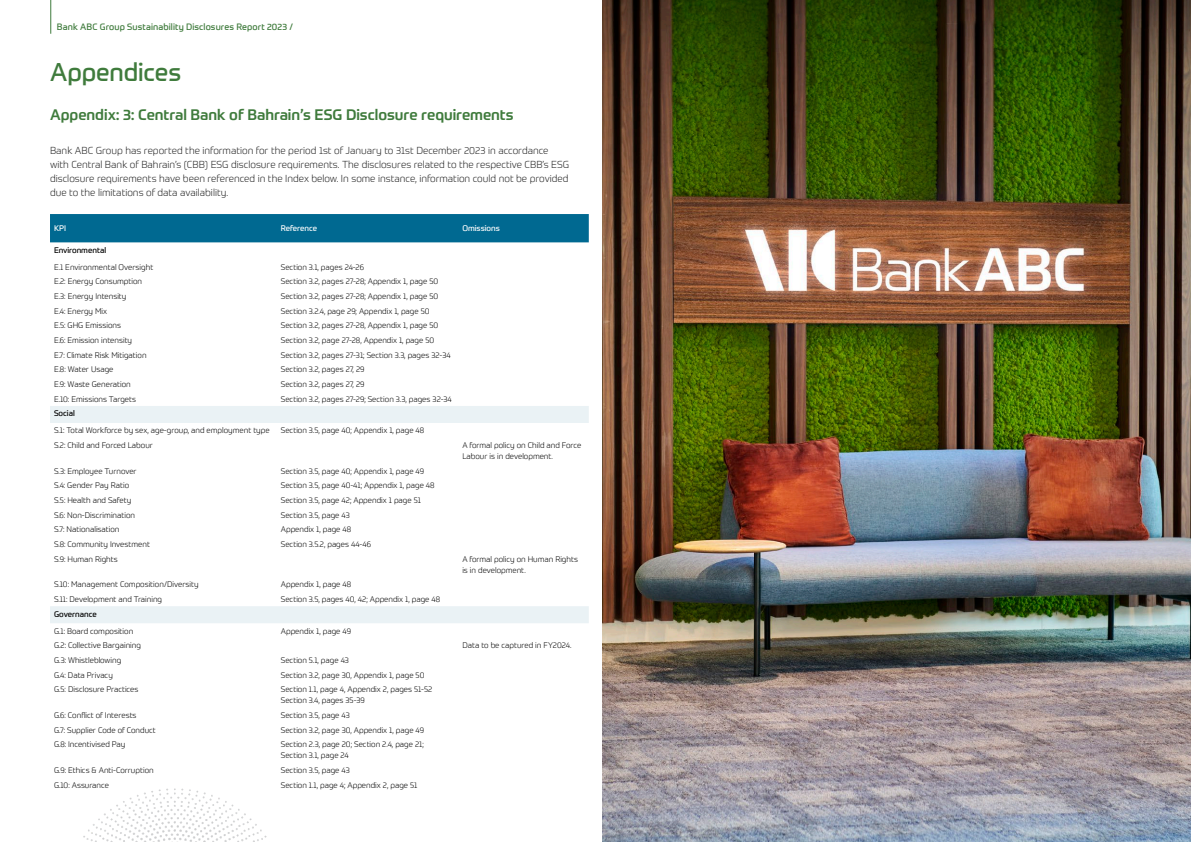
<style>
.page{position:relative;width:1191px;height:842px;background:#fff}
.page>*{position:absolute;margin:0;border:0;box-sizing:border-box;transform-origin:0 0}
._48pt_Headline{font:25px "Prometo";letter-spacing:-.005em;color:#3f7b3c}
._12pt{font:500 15px "Prometo";color:#3f7b3c}
._12pt-2{font:300 10px/14px "Prometo";color:#262626}
._48pt_Headline-2{font:9px "Prometo";letter-spacing:.015em;color:#3f7b3c}
.t1{font:300 8px/11px "Prometo";color:#000}
.t2{font:8px "Prometo";color:#000}
.t3{font:8px "Prometo";color:#fff}
</style>
<div class="page">
<div style="left:50px;top:214px;width:539px;height:28px;background:#006991"></div>
<svg style="left:50px;top:406px;width:539px;height:217px"></svg>
<img style="left:83px;top:788px;width:184px;height:54px">
<img style="left:602px;top:0;width:589px;height:842px">
<hr style="left:50px;top:0;width:1px;height:34px;background:#3f7b3c">
<p class="_48pt_Headline-2" style="left:57px;top:22px;width:238px">Bank ABC Group Sustainability Disclosures Report 2023 /</p>
<p class="_48pt_Headline" style="left:50px;top:57px;width:133px">Appendices</p>
<p class="_12pt" style="left:50px;top:105px;width:465px">Appendix: 3: Central Bank of Bahrain’s ESG Disclosure requirements</p>
<p class="_12pt-2" style="left:50px;top:143px;width:520px">Bank ABC Group has reported the information for the period 1st of January to 31st December 2023 in accordance with Central Bank of Bahrain’s (CBB) ESG disclosure requirements. The disclosures related to the respective CBB’s ESG disclosure requirements have been referenced in the Index below. In some instance, information could not be provided due to the limitations of data availability.</p>
<p class="t3" style="left:54px;top:224px;width:14px">KPI</p>
<p class="t3" style="left:281px;top:224px;width:38px">Reference</p>
<p class="t3" style="left:462px;top:224px;width:39px">Omissions</p>
<p class="t2" style="left:54px;top:245px;width:54px">Environmental</p>
<p class="t1" style="left:54px;top:261px;width:101px">E.1 Environmental Oversight</p>
<p class="t1" style="left:281px;top:261px;width:85px">Section 3.1, pages 24-26</p>
<p class="t1" style="left:54px;top:276px;width:90px">E.2: Energy Consumption</p>
<p class="t1" style="left:281px;top:276px;width:159px">Section 3.2, pages 27-28; Appendix 1, page 50</p>
<p class="t1" style="left:54px;top:291px;width:74px">E.3: Energy Intensity</p>
<p class="t1" style="left:281px;top:291px;width:159px">Section 3.2, pages 27-28; Appendix 1, page 50</p>
<p class="t1" style="left:54px;top:305px;width:55px">E.4: Energy Mix</p>
<p class="t1" style="left:281px;top:305px;width:150px">Section 3.2.4, page 29; Appendix 1, page 50</p>
<p class="t1" style="left:54px;top:320px;width:68px">E.5: GHG Emissions</p>
<p class="t1" style="left:281px;top:320px;width:159px">Section 3.2, pages 27-28, Appendix 1, page 50</p>
<p class="t1" style="left:54px;top:335px;width:80px">E.6: Emission intensity</p>
<p class="t1" style="left:281px;top:335px;width:155px">Section 3.2, page 27-28, Appendix 1, page 50</p>
<p class="t1" style="left:54px;top:349px;width:94px">E.7: Climate Risk Mitigation</p>
<p class="t1" style="left:281px;top:349px;width:171px">Section 3.2, pages 27-31; Section 3.3, pages 32-34</p>
<p class="t1" style="left:54px;top:364px;width:61px">E.8: Water Usage</p>
<p class="t1" style="left:281px;top:364px;width:85px">Section 3.2, pages 27, 29</p>
<p class="t1" style="left:54px;top:379px;width:78px">E.9: Waste Generation</p>
<p class="t1" style="left:281px;top:379px;width:85px">Section 3.2, pages 27, 29</p>
<p class="t1" style="left:54px;top:393px;width:84px">E.10: Emissions Targets</p>
<p class="t1" style="left:281px;top:393px;width:172px">Section 3.2, pages 27-29; Section 3.3, pages 32-34</p>
<p class="t2" style="left:54px;top:409px;width:22px">Social</p>
<p class="t1" style="left:54px;top:425px;width:217px">S.1: Total Workforce by sex, age-group, and employment type</p>
<p class="t1" style="left:281px;top:425px;width:145px">Section 3.5, page 40; Appendix 1, page 48</p>
<p class="t1" style="left:54px;top:440px;width:100px">S.2: Child and Forced Labour</p>
<p class="t1" style="left:462px;top:440px;width:121px">A formal policy on Child and Force<br>Labour is in development.</p>
<p class="t1" style="left:54px;top:465px;width:84px">S.3: Employee Turnover</p>
<p class="t1" style="left:281px;top:465px;width:145px">Section 3.5, page 40; Appendix 1, page 49</p>
<p class="t1" style="left:54px;top:480px;width:77px">S.4: Gender Pay Ratio</p>
<p class="t1" style="left:281px;top:480px;width:155px">Section 3.5, page 40-41; Appendix 1, page 48</p>
<p class="t1" style="left:54px;top:495px;width:79px">S.5: Health and Safety</p>
<p class="t1" style="left:281px;top:495px;width:142px">Section 3.5, page 42; Appendix 1 page 51</p>
<p class="t1" style="left:54px;top:509px;width:83px">S.6: Non-Discrimination</p>
<p class="t1" style="left:281px;top:509px;width:70px">Section 3.5, page 43</p>
<p class="t1" style="left:54px;top:524px;width:67px">S.7: Nationalisation</p>
<p class="t1" style="left:281px;top:524px;width:72px">Appendix 1, page 48</p>
<p class="t1" style="left:54px;top:539px;width:98px">S.8: Community Investment</p>
<p class="t1" style="left:281px;top:539px;width:92px">Section 3.5.2, pages 44-46</p>
<p class="t1" style="left:54px;top:553px;width:65px">S.9: Human Rights</p>
<p class="t1" style="left:462px;top:553px;width:117px">A formal policy on Human Rights is in development.</p>
<p class="t1" style="left:54px;top:579px;width:146px">S.10: Management Composition/Diversity</p>
<p class="t1" style="left:281px;top:579px;width:72px">Appendix 1, page 48</p>
<p class="t1" style="left:54px;top:594px;width:110px">S.11: Development and Training</p>
<p class="t1" style="left:281px;top:594px;width:161px">Section 3.5, pages 40, 42; Appendix 1, page 48</p>
<p class="t2" style="left:54px;top:609px;width:44px">Governance</p>
<p class="t1" style="left:54px;top:625px;width:81px">G.1: Board composition</p>
<p class="t1" style="left:281px;top:625px;width:72px">Appendix 1, page 49</p>
<p class="t1" style="left:54px;top:640px;width:89px">G.2: Collective Bargaining</p>
<p class="t1" style="left:462px;top:640px;width:111px">Data to be captured in FY2024.</p>
<p class="t1" style="left:54px;top:654px;width:69px">G.3: Whistleblowing</p>
<p class="t1" style="left:281px;top:654px;width:70px">Section 5.1, page 43</p>
<p class="t1" style="left:54px;top:669px;width:60px">G.4: Data Privacy</p>
<p class="t1" style="left:281px;top:669px;width:145px">Section 3.2, page 30, Appendix 1, page 50</p>
<p class="t1" style="left:54px;top:684px;width:86px">G.5: Disclosure Practices</p>
<p class="t1" style="left:281px;top:684px;width:153px">Section 1.1, page 4, Appendix 2, pages 51-52<br>Section 3.4, pages 35-39</p>
<p class="t1" style="left:54px;top:709px;width:84px">G.6: Conflict of Interests</p>
<p class="t1" style="left:281px;top:709px;width:70px">Section 3.5, page 43</p>
<p class="t1" style="left:54px;top:724px;width:103px">G.7: Supplier Code of Conduct</p>
<p class="t1" style="left:281px;top:724px;width:145px">Section 3.2, page 30, Appendix 1, page 49</p>
<p class="t1" style="left:54px;top:739px;width:73px">G.8: Incentivised Pay</p>
<p class="t1" style="left:281px;top:739px;width:144px">Section 2.3, page 20; Section 2.4, page 21;<br>Section 3.1, page 24</p>
<p class="t1" style="left:54px;top:764px;width:101px">G.9: Ethics &amp; Anti-Corruption</p>
<p class="t1" style="left:281px;top:764px;width:70px">Section 3.5, page 43</p>
<p class="t1" style="left:54px;top:779px;width:56px">G.10: Assurance</p>
<p class="t1" style="left:281px;top:779px;width:138px">Section 1.1, page 4; Appendix 2, page 51</p>
</div>
